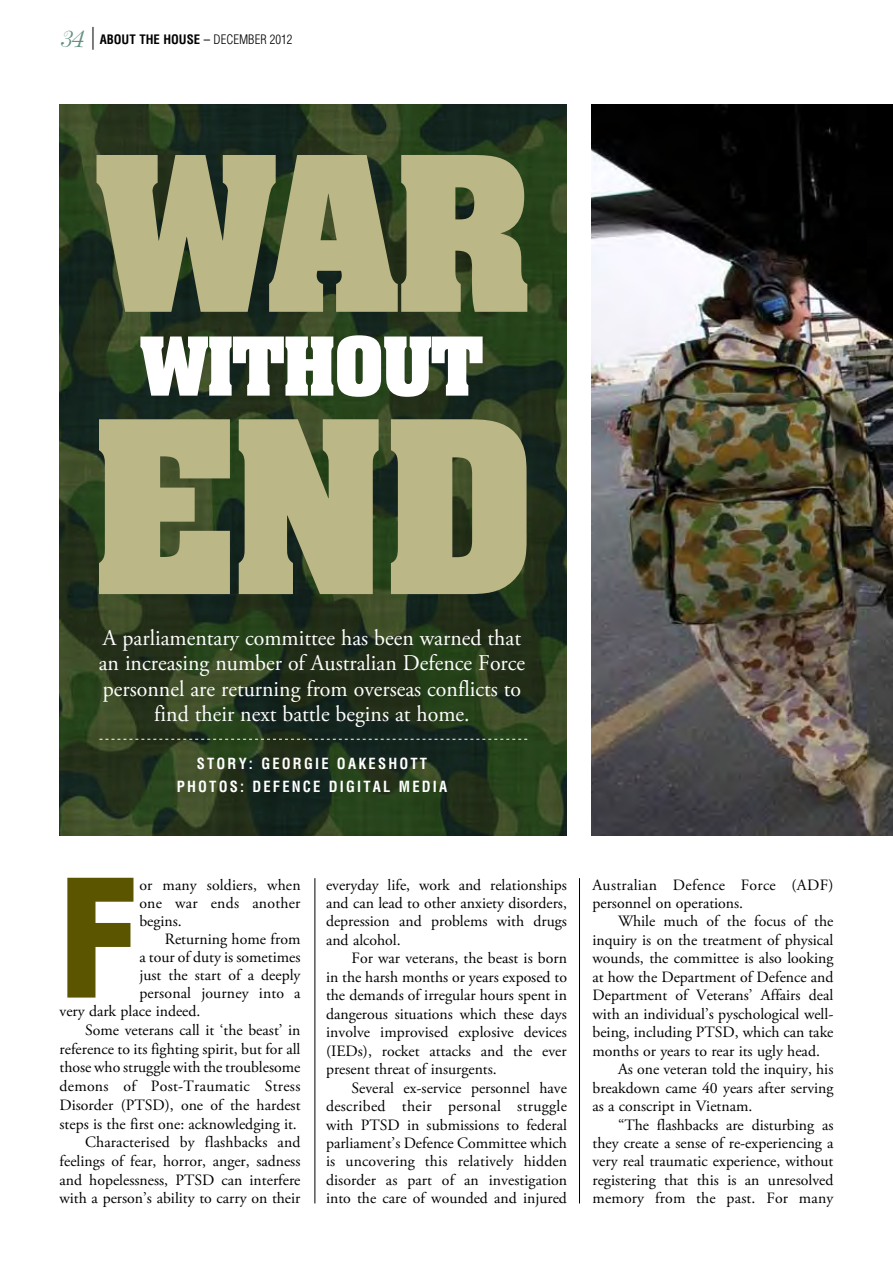
<style>
.page{position:relative;width:893px;height:1263px;background:#fff}
.page>*{position:absolute;margin:0;border:0;box-sizing:border-box;transform-origin:0 0}
.t1{font:700 204px "Aachen";color:#bcb787}
.t2{font:700 183px "Aachen";color:#bcb787}
.t3{font:900 condensed 159.75px "Helvetica";color:#5b5500}
.t4{font:700 69px "Aachen";letter-spacing:-.03em;color:#fff}
.t5{font:22.5px/25.5px "Adobe Garamond Pro";color:#fff;text-align:center}
.t6{font:15.75px/18.5px "Adobe Garamond Pro";color:#000;text-align:justify}
.t7{font:15.75px/18.5px "Adobe Garamond Pro";letter-spacing:.02em;color:#000}
.t8{font:700 condensed 15px/22.5px "Helvetica";letter-spacing:.15em;color:#fff}
.t9{font:700 condensed 12.75px "Helvetica";color:#000}
.s1{font-family:"Andrich Minerva";font-weight:400;font-style:italic;font-stretch:normal;font-size:21px;color:#629081}
.s2{font-family:"Adobe Garamond Pro";font-weight:400;font-stretch:normal;font-size:22.8px}
.s3{font-weight:400}
.s4{font-weight:300}
</style>
<div class="page">
<svg style="left:60px;top:104px;width:507px;height:732px;background:#26381e"></svg>
<img style="left:592px;top:104px;width:301px;height:732px">
<svg style="left:99px;top:739px;width:428px;height:1px"></svg>
<hr style="left:315px;top:878px;width:1px;height:325px;background:#000">
<hr style="left:579px;top:878px;width:1px;height:325px;background:#000">
<p class="t9" style="left:60px;top:31px;width:234px"><span class="s1">34</span> <span class="s2">|</span> ABOUT THE HOUSE <span class="s3">–</span> <span class="s4">DECEMBER 2012</span></p>
<h2 class="t2" style="left:94px;top:102px;width:441px">WAR</h2>
<h3 class="t4" style="left:140px;top:317px;width:345px">WITHOUT</h3>
<h1 class="t1" style="left:91px;top:361px;width:444px">END</h1>
<h3 class="t5" style="left:99px;top:625px;width:428px">A parliamentary committee has been warned that an increasing number of Australian Defence Force personnel are returning from overseas conflicts to find their next battle begins at home.</h3>
<p class="t8" style="left:177px;top:752px;width:252px;text-indent:20px">STORY: GEORGI E OA KESHOTT<br>PHOTOS</p>
<p class="t8" style="left:240px;top:775px;width:191px">: DEF ENC E DIGI TAL MEDIA</p>
<h3 class="t3" style="left:60px;top:839px;width:81px">F</h3>
<p class="t6" style="left:139px;top:876px;width:163px;line-height:18px">or many soldiers, when one war ends another begins.</p>
<p class="t6" style="left:165px;top:930px;width:137px">Returning home from</p>
<p class="t6" style="left:139px;top:948px;width:163px">a tour of duty is sometimes</p>
<p class="t6" style="left:139px;top:966px;width:163px">just the start of a deeply</p>
<p class="t6" style="left:139px;top:984px;width:163px">personal journey into a</p>
<p class="t6" style="left:60px;top:1003px;width:142px">very dark place indeed.</p>
<p class="t6" style="left:85px;top:1021px;width:217px">Some veterans call it ‘the beast’ in</p>
<p class="t6" style="left:60px;top:1040px;width:242px">reference to its fighting spirit, but for all</p>
<p class="t6" style="left:60px;top:1059px;width:242px">those who struggle with the troublesome</p>
<p class="t7" style="left:60px;top:1077px;width:242px">demons of Post-Traumatic Stress</p>
<p class="t6" style="left:60px;top:1096px;width:242px">Disorder (PTSD), one of the hardest</p>
<p class="t6" style="left:60px;top:1115px;width:239px">steps is the first one: acknowledging it.</p>
<p class="t6" style="left:85px;top:1133px;width:217px">Characterised by flashbacks and</p>
<p class="t6" style="left:60px;top:1152px;width:242px">feelings of fear, horror, anger, sadness</p>
<p class="t6" style="left:60px;top:1171px;width:242px">and hopelessness, PTSD can interfere</p>
<p class="t6" style="left:60px;top:1190px;width:242px">with a person’s ability to carry on their</p>
<p class="t6" style="left:326px;top:876px;width:242px">everyday life, work and relationships and can lead to other anxiety disorders, depression and problems with drugs and alcohol.</p>
<p class="t6" style="left:326px;top:950px;width:242px;text-indent:26px">For war veterans, the beast is born in the harsh months or years exposed to the demands of irregular hours spent in dangerous situations which these days involve improvised explosive devices (IEDs), rocket attacks and the ever present threat of insurgents.</p>
<p class="t6" style="left:326px;top:1079px;width:243px;text-indent:26px">Several ex-service personnel have described their personal struggle with PTSD in submissions to federal parliament’s Defence Committee which is uncovering this relatively hidden disorder as part of an investigation into the care of wounded and injured</p>
<p class="t7" style="left:592px;top:876px;width:242px">Australian Defence Force (ADF) personnel on operations.</p>
<p class="t6" style="left:618px;top:913px;width:217px">While much of the focus of the</p>
<p class="t6" style="left:592px;top:931px;width:242px">inquiry is on the treatment of physical</p>
<p class="t6" style="left:592px;top:950px;width:242px">wounds, the committee is also looking</p>
<p class="t6" style="left:592px;top:968px;width:242px">at how the Department of Defence and</p>
<p class="t6" style="left:592px;top:986px;width:242px">Department of Veterans’ Affairs deal</p>
<p class="t6" style="left:592px;top:1005px;width:242px">with an individual’s pyschological well-</p>
<p class="t6" style="left:592px;top:1023px;width:242px">being, including PTSD, which can take</p>
<p class="t6" style="left:592px;top:1042px;width:229px">months or years to rear its ugly head.</p>
<p class="t6" style="left:618px;top:1060px;width:217px">As one veteran told the inquiry, his</p>
<p class="t6" style="left:592px;top:1079px;width:242px">breakdown came 40 years after serving</p>
<p class="t6" style="left:592px;top:1097px;width:161px">as a conscript in Vietnam.</p>
<p class="t6" style="left:618px;top:1116px;width:217px">“The flashbacks are disturbing as</p>
<p class="t6" style="left:592px;top:1134px;width:242px">they create a sense of re-experiencing a</p>
<p class="t6" style="left:592px;top:1153px;width:242px">very real traumatic experience, without</p>
<p class="t6" style="left:592px;top:1171px;width:242px">registering that this is an unresolved</p>
<p class="t6" style="left:592px;top:1190px;width:242px">memory from the past. For many</p>
</div>
